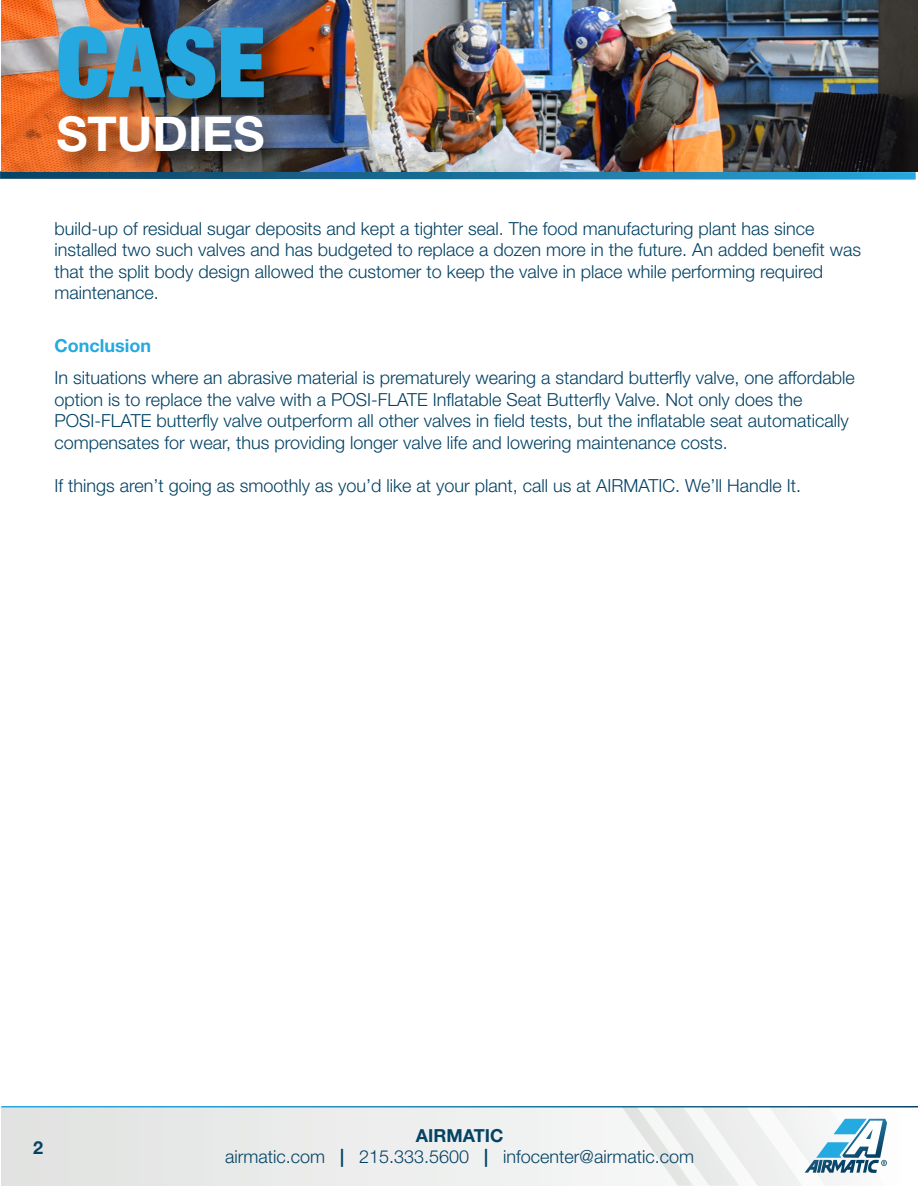
<style>
.page{position:relative;width:918px;height:1188px;background:#fff}
.page>*{position:absolute;margin:0;border:0;box-sizing:border-box;transform-origin:0 0}
.t1{font:900 condensed 97.5px "Helvetica Neue LT Std";color:#25a9e0}
.t2{font:700 48px "Helvetica Neue LT Std";color:#fff}
.t3{font:300 18px/21.6px "Helvetica Neue";color:#034264}
.t4{font:300 18px "Helvetica Neue";color:#054365}
.t5{font:700 18px "Helvetica Neue LT Std";color:#25a9e0}
.t6{font:700 18px "Helvetica Neue LT Std";color:#054365}
.s1{font-family:"Helvetica Neue LT Std";font-weight:700}
.s2{color:#044164}
</style>
<div class="page">
<svg style="left:0;top:171px;width:916px;height:9px;background:#318db7"></svg>
<div style="left:1px;top:1107px;width:917px;height:79px;background:#ebeceb"></div>
<svg style="left:624px;top:1108px;width:263px;height:78px"></svg>
<hr style="left:1px;top:1106px;width:917px;height:2px;background:#fff">
<img style="left:1px;top:0;width:917px;height:172px">
<img style="left:44px;top:4px;width:382px;height:176px">
<h1 class="t1" style="left:57px;top:0;width:211px">CASE</h1>
<h2 class="t2" style="left:57px;top:104px;width:210px">STUDIES</h2>
<p class="t3" style="left:55px;top:217px;width:808px">build-up of residual sugar deposits and kept a tighter seal. The food manufacturing plant has since installed two such valves and has budgeted to replace a dozen more in the future. An added benefit was that the split body design allowed the customer to keep the valve in place while performing required maintenance.</p>
<p class="t5" style="left:55px;top:335px;width:98px">Conclusion</p>
<p class="t3" style="left:55px;top:366px;width:802px">In situations where an abrasive material is prematurely wearing a standard butterfly valve, one affordable option is to replace the valve with a POSI-FLATE Inflatable Seat Butterfly Valve. Not only does the POSI-FLATE butterfly valve outperform all other valves in field tests, but the inflatable seat automatically compensates for wear, thus providing longer valve life and lowering maintenance costs.</p>
<p class="t3" style="left:55px;top:474px;width:748px">If things aren’t going as smoothly as you’d like at your plant, call us at AIRMATIC. We’ll Handle It.</p>
<p class="t6" style="left:33px;top:1137px;width:12px">2</p>
<p class="t6" style="left:416px;top:1124px;width:89px">AIRMATIC</p>
<p class="t4" style="left:225px;top:1146px;width:470px">airmatic.com <span class="s1">|</span> <span class="s2">215.333.5600</span> <span class="s1">|</span> infocenter@airmatic.com</p>
</div>
